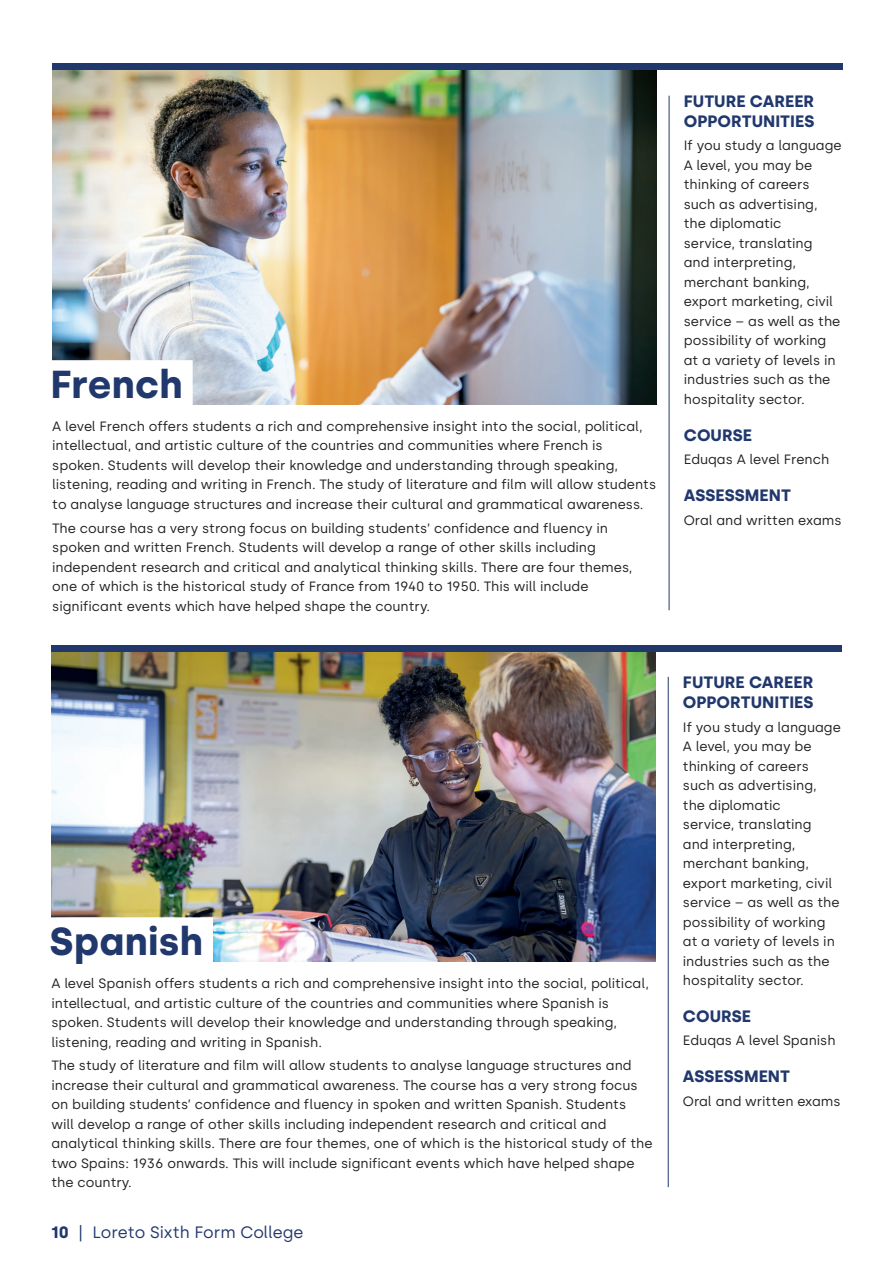
<style>
.page{position:relative;width:893px;height:1263px;background:#fff}
.page>*{position:absolute;margin:0;border:0;box-sizing:border-box;transform-origin:0 0}
.t1{font:700 39px "Silka";letter-spacing:.005em;color:#21386d}
.t2{font:700 16.5px/19.5px "Silka";color:#21386d}
.t3{font:16.5px "Silka";color:#21386d}
.t4{font:13.5px/19.5px "Silka";color:#231f20}
.s1{font-weight:700}
</style>
<div class="page">
<hr style="left:668px;top:677px;width:1px;height:510px;background:#21386d">
<img style="left:51px;top:651px;width:604px;height:310px">
<div style="left:50px;top:917px;width:163px;height:51px;background:#fff"></div>
<div style="left:51px;top:645px;width:791px;height:6px;background:#21386d"></div>
<hr style="left:669px;top:96px;width:1px;height:514px;background:#21386d">
<img style="left:52px;top:70px;width:604px;height:334px">
<div style="left:51px;top:360px;width:142px;height:51px;background:#fff"></div>
<div style="left:52px;top:64px;width:791px;height:6px;background:#21386d"></div>
<h1 class="t1" style="left:51px;top:361px;width:134px">French</h1>
<p class="t4" style="left:52px;top:416px;width:605px">A level French offers students a rich and comprehensive insight into the social, political, intellectual, and artistic culture of the countries and communities where French is spoken. Students will develop their knowledge and understanding through speaking, listening, reading and writing in French. The study of literature and film will allow students to analyse language structures and increase their cultural and grammatical awareness.</p>
<p class="t4" style="left:52px;top:518px;width:582px">The course has a very strong focus on building students’ confidence and fluency in spoken and written French. Students will develop a range of other skills including independent research and critical and analytical thinking skills. There are four themes, one of which is the historical study of France from 1940 to 1950. This will include significant events which have helped shape the country.</p>
<h1 class="t1" style="left:50px;top:918px;width:155px">Spanish</h1>
<p class="t4" style="left:51px;top:973px;width:599px">A level Spanish offers students a rich and comprehensive insight into the social, political, intellectual, and artistic culture of the countries and communities where Spanish is spoken. Students will develop their knowledge and understanding through speaking, listening, reading and writing in Spanish.</p>
<p class="t4" style="left:51px;top:1056px;width:603px">The study of literature and film will allow students to analyse language structures and increase their cultural and grammatical awareness. The course has a very strong focus on building students’ confidence and fluency in spoken and written Spanish. Students<br>will develop a range of other skills including independent research and critical and analytical thinking skills. There are four themes, one of which is the historical study of the two Spains: 1936 onwards. This will include significant events which have helped shape the country.</p>
<p class="t3" style="left:51px;top:1222px;width:254px"><span class="s1">10</span> | Loreto Sixth Form College</p>
<p class="t2" style="left:684px;top:92px;width:132px">FUTURE CAREER<br>OPPORTUNITIES</p>
<p class="t4" style="left:684px;top:136px;width:159px">If you study a language<br>A level, you may be thinking of careers such as advertising, the diplomatic<br>service, translating<br>and interpreting, merchant banking, export marketing, civil service – as well as the possibility of working at a variety of levels in industries such as the hospitality sector.</p>
<p class="t2" style="left:684px;top:425px;width:70px">COURSE</p>
<p class="t4" style="left:684px;top:450px;width:147px">Eduqas A level French</p>
<p class="t2" style="left:684px;top:485px;width:109px">ASSESSMENT</p>
<p class="t4" style="left:684px;top:510px;width:159px">Oral and written exams</p>
<p class="t2" style="left:683px;top:673px;width:132px">FUTURE CAREER<br>OPPORTUNITIES</p>
<p class="t4" style="left:683px;top:717px;width:159px">If you study a language<br>A level, you may be thinking of careers such as advertising, the diplomatic<br>service, translating<br>and interpreting, merchant banking, export marketing, civil service – as well as the possibility of working at a variety of levels in industries such as the hospitality sector.</p>
<p class="t2" style="left:683px;top:1006px;width:70px">COURSE</p>
<p class="t4" style="left:683px;top:1031px;width:154px">Eduqas A level Spanish</p>
<p class="t2" style="left:683px;top:1066px;width:109px">ASSESSMENT</p>
<p class="t4" style="left:683px;top:1091px;width:159px">Oral and written exams</p>
</div>
